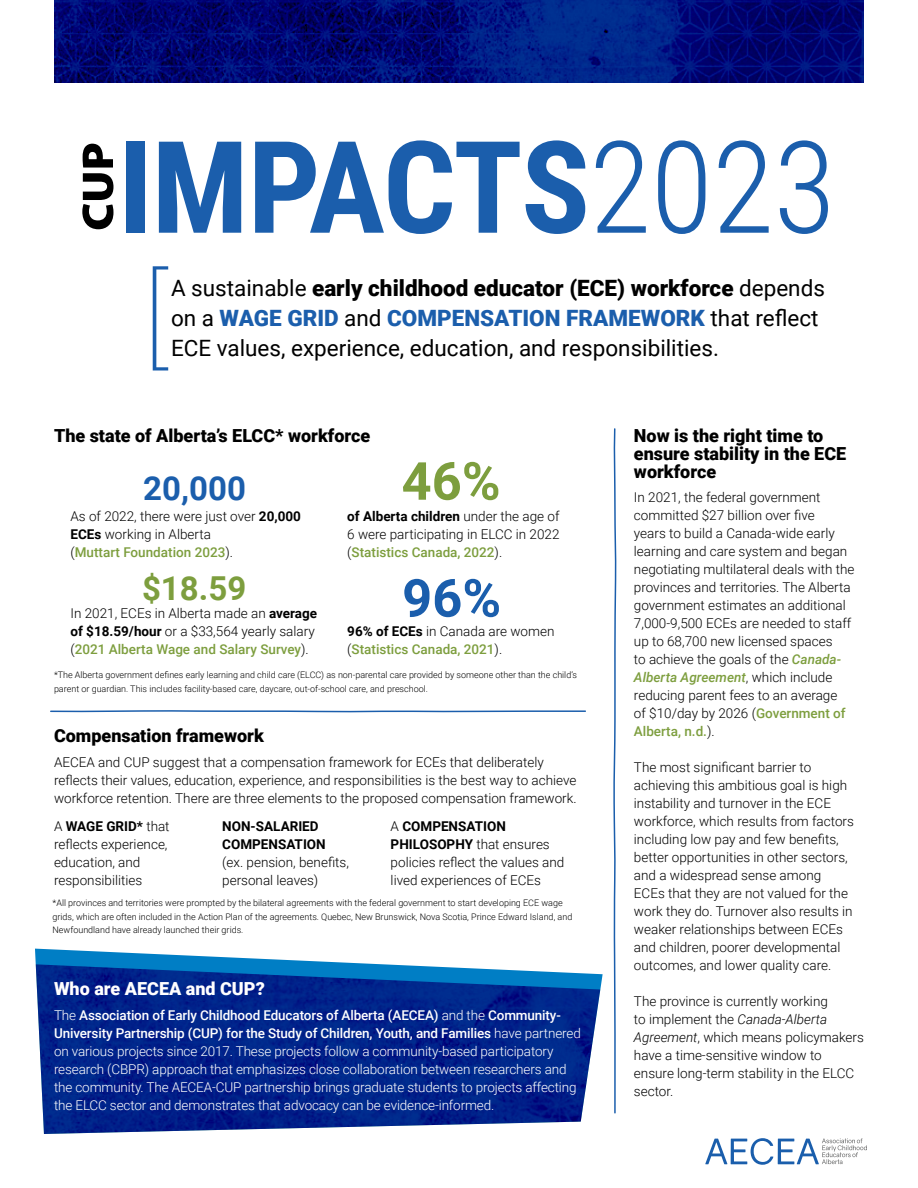
<style>
.page{position:relative;width:918px;height:1188px;background:#fff}
.page>*{position:absolute;margin:0;border:0;box-sizing:border-box;transform-origin:0 0}
.t1{font:700 128.1px "Roboto Condensed";letter-spacing:-.015em;color:#1b5eac}
.t2{font:106.5px "Helvetica Now Var";color:#1b5eac}
.t3{font:700 52.5px "Roboto";color:#7d9e3e}
.t4{font:700 52.5px "Roboto";color:#1b5eac}
.t5{font:700 33px "Roboto";color:#1b5eac}
.t6{font:700 33px "Roboto";color:#7d9e3e}
.t7{font:22.5px/30px "Roboto";color:#000}
.t8{font:900 18px/18px "Roboto";color:#000}
.t9{font:900 18px "Roboto";color:#fff}
.t10{font:300 13.5px/18px "Roboto";color:#000}
.t11{font:300 13.5px/18px "Roboto";letter-spacing:-.01em;color:#fff}
.t12{font:500 13.5px/18px "Roboto";color:#7d9e3e}
.t13{font:700 13.5px/18px "Roboto";color:#000}
.t14{font:300 9px/13.5px "Roboto";color:#000}
.s1{font-weight:300}
.s2{font-weight:900}
.s3{font-weight:900;color:#1b5eac}
.s4{font-weight:700}
.s5{font-weight:500;color:#7d9e3e}
.s6{font-weight:700;color:#000}
.s7{font-weight:300;color:#000}
.s8{font-weight:500}
.s9{font-weight:500;font-style:italic;color:#7d9e3e}
.s10{font-style:italic}
</style>
<div class="page">
<svg style="left:705px;top:1138px;width:162px;height:27px"></svg>
<svg style="left:35px;top:949px;width:568px;height:43px"></svg>
<img style="left:36px;top:964px;width:564px;height:170px">
<img style="left:54px;top:0;width:810px;height:83px">
<svg style="left:82px;top:144px;width:31px;height:85px"></svg>
<svg style="left:50px;top:710px;width:536px;height:3px"></svg>
<svg style="left:613px;top:428px;width:4px;height:686px"></svg>
<h1 class="t1" style="left:118px;top:97px;width:719px">IMPACTS<span class="s1">2023</span></h1>
<h2 class="t2" style="left:147px;top:241px;width:25px">[</h2>
<h3 class="t7" style="left:171px;top:272px;width:656px">A sustainable <span class="s2">early childhood educator (ECE) workforce</span> depends on a <span class="s3">WAGE GRID</span> and <span class="s3">COMPENSATION FRAMEWORK</span> that reflect<br>ECE values, experience, education, and responsibilities.</h3>
<h3 class="t8" style="left:54px;top:426px;width:318px">The state of Alberta’s ELCC* workforce</h3>
<h3 class="t5" style="left:143px;top:465px;width:104px">20,000</h3>
<h3 class="t3" style="left:402px;top:444px;width:101px">46%</h3>
<p class="t10" style="left:70px;top:507px;width:232px">As of 2022, there were just over <span class="s4">20,000<br>ECEs</span> working in Alberta<br>(<span class="s5">Muttart Foundation 2023</span>).</p>
<p class="t10" style="left:347px;top:507px;width:214px;text-align:justify"><span class="s4">of Alberta children</span> under the age of 6 were participating in ELCC in 2022 (<span class="s5">Statistics Canada, 2022</span>).</p>
<h3 class="t6" style="left:142px;top:565px;width:106px">$18.59</h3>
<h3 class="t4" style="left:402px;top:561px;width:101px">96%</h3>
<p class="t10" style="left:71px;top:603px;width:248px">In 2021, ECEs in Alberta made an <span class="s4">average of $18.59/hour</span> or a $33,564 yearly salary (<span class="s5">2021 Alberta Wage and Salary Survey</span>).</p>
<p class="t12" style="left:347px;top:621px;width:209px"><span class="s6">96% of ECEs</span> <span class="s7">in Canada are women (</span>Statistics Canada, 2021<span class="s7">).</span></p>
<p class="t14" style="left:54px;top:668px;width:525px">*The Alberta government defines early learning and child care (ELCC) as non-parental care provided by someone other than the child’s parent or guardian. This includes facility-based care, daycare, out-of-school care, and preschool.</p>
<h3 class="t8" style="left:54px;top:726px;width:211px">Compensation framework</h3>
<p class="t10" style="left:54px;top:753px;width:524px">AECEA and CUP suggest that a compensation framework for ECEs that deliberately reflects their values, education, experience, and responsibilities is the best way to achieve workforce retention. There are three elements to the proposed compensation framework.</p>
<p class="t10" style="left:54px;top:816px;width:117px">A <span class="s4">WAGE GRID*</span> that reflects experience, education, and responsibilities</p>
<p class="t13" style="left:222px;top:816px;width:105px">NON-SALARIED<br>COMPENSATION</p>
<p class="t10" style="left:391px;top:816px;width:175px">A <span class="s4">COMPENSATION<br>PHILOSOPHY</span> that ensures policies reflect the values and lived experiences of ECEs</p>
<p class="t14" style="left:53px;top:896px;width:521px">*All provinces and territories were prompted by the bilateral agreements with the federal government to start developing ECE wage grids, which are often included in the Action Plan of the agreements. Quebec, New Brunswick, Nova Scotia, Prince Edward Island, and<br>Newfoundland have already launched their grids.</p>
<p class="t10" style="left:222px;top:852px;width:128px">(ex. pension, benefits, personal leaves)</p>
<h3 class="t9" style="left:54px;top:976px;width:212px">Who are AECEA and CUP?</h3>
<p class="t11" style="left:54px;top:1005px;width:528px">The <span class="s8">Association of Early Childhood Educators of Alberta (AECEA)</span> and the <span class="s8">Community-University Partnership (CUP) for the Study of Children, Youth, and Families</span> have partnered on various projects since 2017. These projects follow a community-based participatory research (CBPR) approach that emphasizes close collaboration between researchers and the community. The AECEA-CUP partnership brings graduate students to projects affecting the ELCC sector and demonstrates that advocacy can be evidence-informed.</p>
<h3 class="t8" style="left:634px;top:426px;width:214px">Now is the right time to ensure stability in the ECE workforce</h3>
<p class="t10" style="left:634px;top:488px;width:222px">In 2021, the federal government committed $27 billion over five<br>years to build a Canada-wide early learning and care system and began negotiating multilateral deals with the provinces and territories. The Alberta government estimates an additional 7,000-9,500 ECEs are needed to staff up to 68,700 new licensed spaces<br>to achieve the goals of the <span class="s9">Canada-Alberta Agreement</span>, which include reducing parent fees to an average<br>of $10/day by 2026 (<span class="s5">Government of Alberta, n.d.</span>).</p>
<p class="t10" style="left:634px;top:758px;width:221px">The most significant barrier to achieving this ambitious goal is high instability and turnover in the ECE workforce, which results from factors including low pay and few benefits, better opportunities in other sectors, and a widespread sense among ECEs that they are not valued for the work they do. Turnover also results in weaker relationships between ECEs and children, poorer developmental outcomes, and lower quality care.</p>
<p class="t10" style="left:634px;top:992px;width:231px">The province is currently working<br>to implement the <span class="s10">Canada-Alberta<br>Agreement</span>, which means policymakers have a time-sensitive window to ensure long-term stability in the ELCC sector.</p>
</div>
